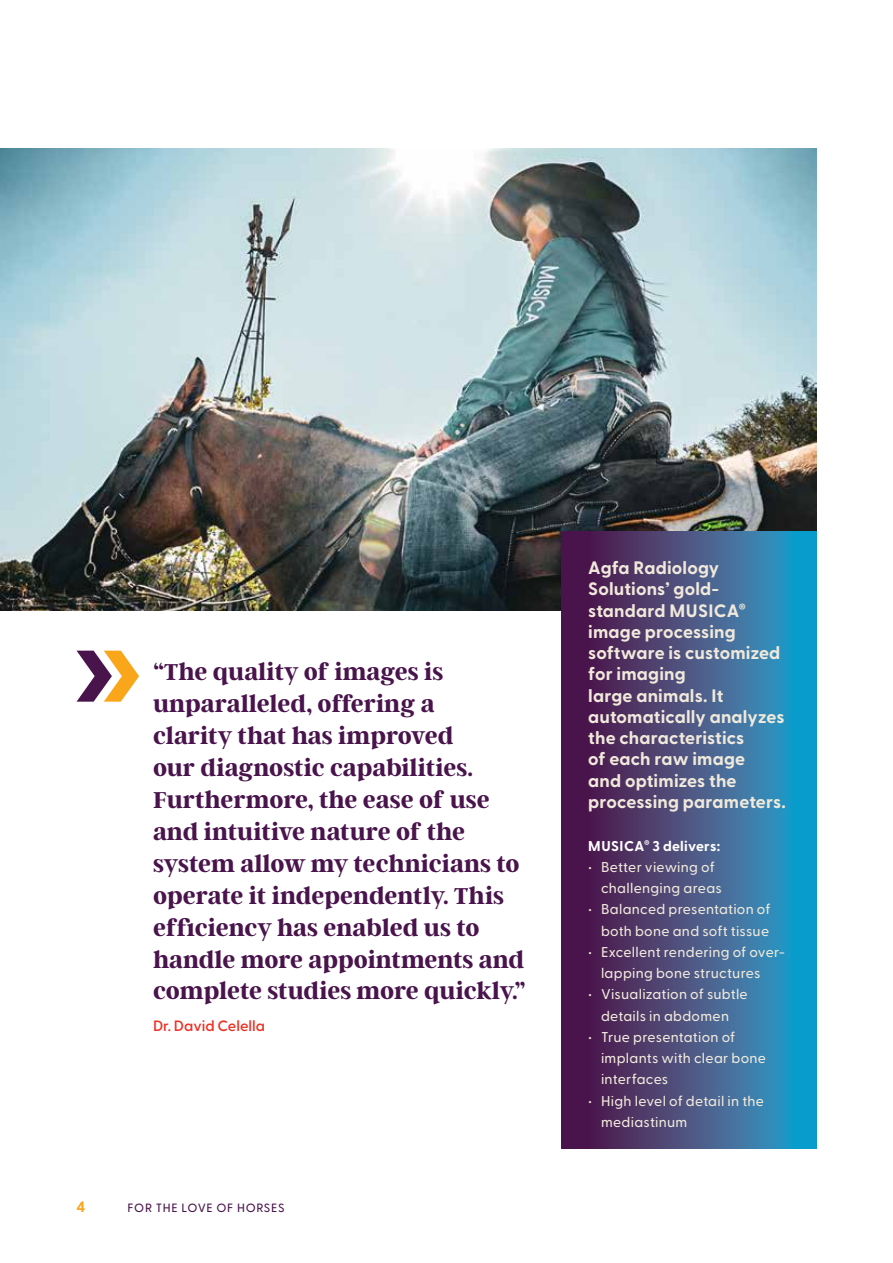
<style>
.page{position:relative;width:893px;height:1263px;background:#fff}
.page>*{position:absolute;margin:0;border:0;box-sizing:border-box;transform-origin:0 0}
.t1{font:700 25.5px/32px "Argent CF";letter-spacing:-.005em;color:#49134c}
.t2{font:700 18px/21.3px "Greycliff CF";letter-spacing:.01em;color:#f0e9db}
.t3{font:600 15px "Greycliff CF";color:#ee3124}
.t4{font:700 15px "Greycliff CF";color:#faa61a}
.t5{font:500 14.25px/21.3px "Greycliff CF";letter-spacing:.02em;color:#f0e9db}
.t6{font:700 14.25px "Greycliff CF";letter-spacing:.02em;color:#fff}
.t7{font:500 12px "Greycliff CF";letter-spacing:.06em;color:#49134c}
</style>
<div class="page">
<svg style="left:77px;top:651px;width:62px;height:51px"></svg>
<img style="left:0;top:149px;width:816px;height:461px">
<svg style="left:561px;top:531px;width:255px;height:617px;background:#405685"></svg>
<p class="t1" style="left:153px;top:656px;width:374px">“The quality of images is unparalleled, offering a<br>clarity that has improved<br>our diagnostic capabilities.<br>Furthermore, the ease of use and intuitive nature of the system allow my technicians to operate it independently. This efficiency has enabled us to handle more appointments and complete studies more quickly.”</p>
<p class="t3" style="left:153px;top:1015px;width:113px">Dr. David Celella</p>
<p class="t4" style="left:77px;top:1195px;width:10px">4</p>
<p class="t7" style="left:128px;top:1199px;width:159px">FOR THE LOVE OF HORSES</p>
<p class="t2" style="left:588px;top:556px;width:199px">Agfa Radiology<br>Solutions’ gold&shy;standard MUSICA<sup>® </sup>image processing software is customized for imaging<br>large animals. It automatically analyzes the characteristics<br>of each raw image<br>and optimizes the processing parameters.</p>
<p class="t6" style="left:588px;top:835px;width:133px">MUSICA<sup>®</sup> 3 delivers:</p>
<p class="t5" style="left:601px;top:855px;width:122px;text-indent:-13px">• Better viewing of challenging areas</p>
<p class="t5" style="left:588px;top:898px;width:184px;text-align:right">• Balanced presentation of both bone and soft tissue</p>
<p class="t5" style="left:601px;top:940px;width:185px;text-indent:-13px">• Excellent rendering of over&shy;lapping bone structures</p>
<p class="t5" style="left:588px;top:983px;width:161px;text-align:center">• Visualization of subtle details in abdomen</p>
<p class="t5" style="left:601px;top:1025px;width:167px;text-indent:-13px">• True presentation of implants with clear bone interfaces</p>
<p class="t5" style="left:601px;top:1089px;width:165px;text-indent:-13px">• High level of detail in the mediastinum</p>
</div>
